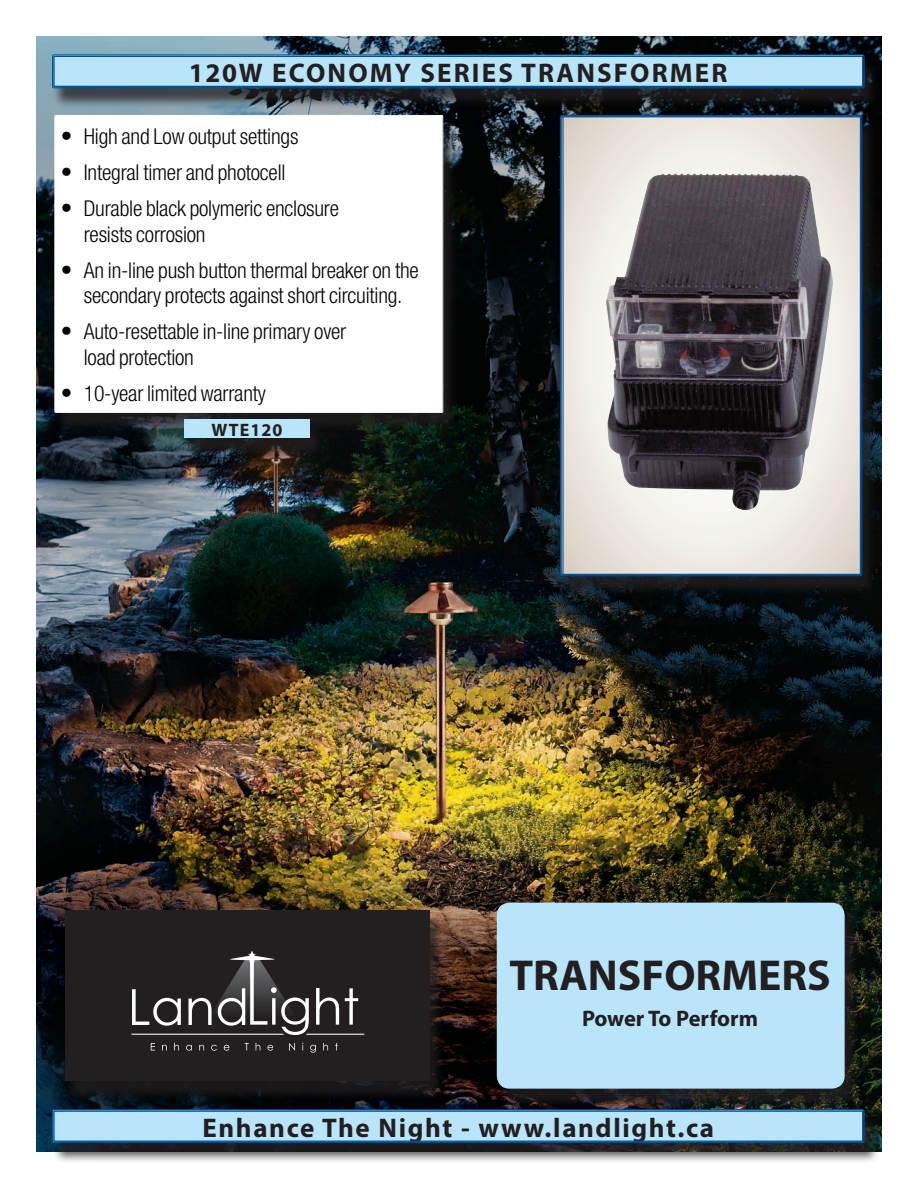
<style>
.page{position:relative;width:918px;height:1188px;background:#fff}
.page>*{position:absolute;margin:0;border:0;box-sizing:border-box;transform-origin:0 0}
.t1{font:700 43.5px "Myriad Pro";color:#231f20}
.t2{font:700 27px "Myriad Pro";letter-spacing:.065em;color:#231f20}
.t3{font:700 22.5px "Myriad Pro";letter-spacing:-.01em;color:#231f20}
.t4{font:300 condensed 21.75px/25.7px "Helvetica Neue";letter-spacing:-.01em;color:#040503}
.t5{font:700 18px "Myriad Pro";letter-spacing:.06em;color:#231f20}
.s1{font-stretch:normal;font-size:23.1px}
</style>
<div class="page">
<img style="left:36px;top:37px;width:846px;height:1114px">
<div style="left:52px;top:59px;width:828px;height:50px;background:#231f20;opacity:.75"></div>
<svg style="left:52px;top:54px;width:813px;height:34px;background:#a9d6ef"></svg>
<div style="left:53px;top:56px;width:810px;height:31px;border:1px solid #01529a"></div>
<div style="left:52px;top:1114px;width:828px;height:50px;background:#231f20;opacity:.75"></div>
<div style="left:52px;top:1109px;width:813px;height:34px;background:#b9e5fa"></div>
<div style="left:53px;top:1110px;width:810px;height:32px;border:1px solid #01529a"></div>
<div style="left:54px;top:120px;width:405px;height:314px;background:#231f20;opacity:.75"></div>
<svg style="left:54px;top:115px;width:389px;height:298px"></svg>
<div style="left:560px;top:120px;width:318px;height:477px;background:#231f20;opacity:.75"></div>
<svg style="left:560px;top:115px;width:302px;height:461px;background:#9c9798"></svg>
<div style="left:561px;top:116px;width:300px;height:459px;border:1px solid #01529a"></div>
<div style="left:64px;top:915px;width:381px;height:187px;background:#231f20;opacity:.75"></div>
<div style="left:65px;top:910px;width:364px;height:171px;background:#231f20"></div>
<svg style="left:151px;top:1043px;width:4px;height:7px"></svg>
<svg style="left:162px;top:1045px;width:5px;height:5px"></svg>
<svg style="left:174px;top:1043px;width:5px;height:7px"></svg>
<svg style="left:186px;top:1045px;width:6px;height:6px"></svg>
<svg style="left:199px;top:1045px;width:5px;height:5px"></svg>
<svg style="left:211px;top:1045px;width:6px;height:6px"></svg>
<svg style="left:224px;top:1045px;width:5px;height:6px"></svg>
<svg style="left:245px;top:1043px;width:4px;height:7px"></svg>
<svg style="left:256px;top:1043px;width:4px;height:7px"></svg>
<svg style="left:267px;top:1045px;width:6px;height:6px"></svg>
<svg style="left:289px;top:1043px;width:6px;height:7px"></svg>
<svg style="left:310px;top:1045px;width:6px;height:8px"></svg>
<svg style="left:323px;top:1043px;width:5px;height:7px"></svg>
<svg style="left:132px;top:951px;width:232px;height:84px"></svg>
<div style="left:184px;top:424px;width:142px;height:35px;background:#231f20;opacity:.75"></div>
<div style="left:184px;top:419px;width:126px;height:19px;background:#b9e5fa"></div>
<div style="left:496px;top:907px;width:364px;height:203px;background:#231f20;opacity:.75"></div>
<div style="left:497px;top:903px;width:348px;height:186px;background:#b9e5fa;border-radius:13px"></div>
<p class="t2" style="left:189px;top:55px;width:540px">120W ECONOMY SERIES TRANSFORMER</p>
<p class="t4" style="left:61px;top:123px;width:239px"><span class="s1">•</span> High and Low output settings</p>
<p class="t4" style="left:61px;top:159px;width:226px"><span class="s1">•</span> Integral timer and photocell</p>
<p class="t4" style="left:84px;top:195px;width:257px;text-indent:-23px"><span class="s1">•</span> Durable black polymeric enclosure resists corrosion</p>
<p class="t4" style="left:61px;top:257px;width:360px;text-align:center"><span class="s1">•</span> An in-line push button thermal breaker on the secondary protects against short circuiting.</p>
<p class="t4" style="left:84px;top:319px;width:264px;text-indent:-23px"><span class="s1">•</span> Auto-resettable in-line primary over load protection</p>
<p class="t4" style="left:61px;top:380px;width:207px"><span class="s1">•</span> 10-year limited warranty</p>
<p class="t5" style="left:211px;top:418px;width:73px">WTE120</p>
<h1 class="t1" style="left:509px;top:947px;width:323px">TRANSFORMERS</h1>
<p class="t3" style="left:582px;top:1004px;width:178px">Power To Perform</p>
<p class="t2" style="left:202px;top:1110px;width:513px">Enhance The Night - www.landlight.ca</p>
</div>
